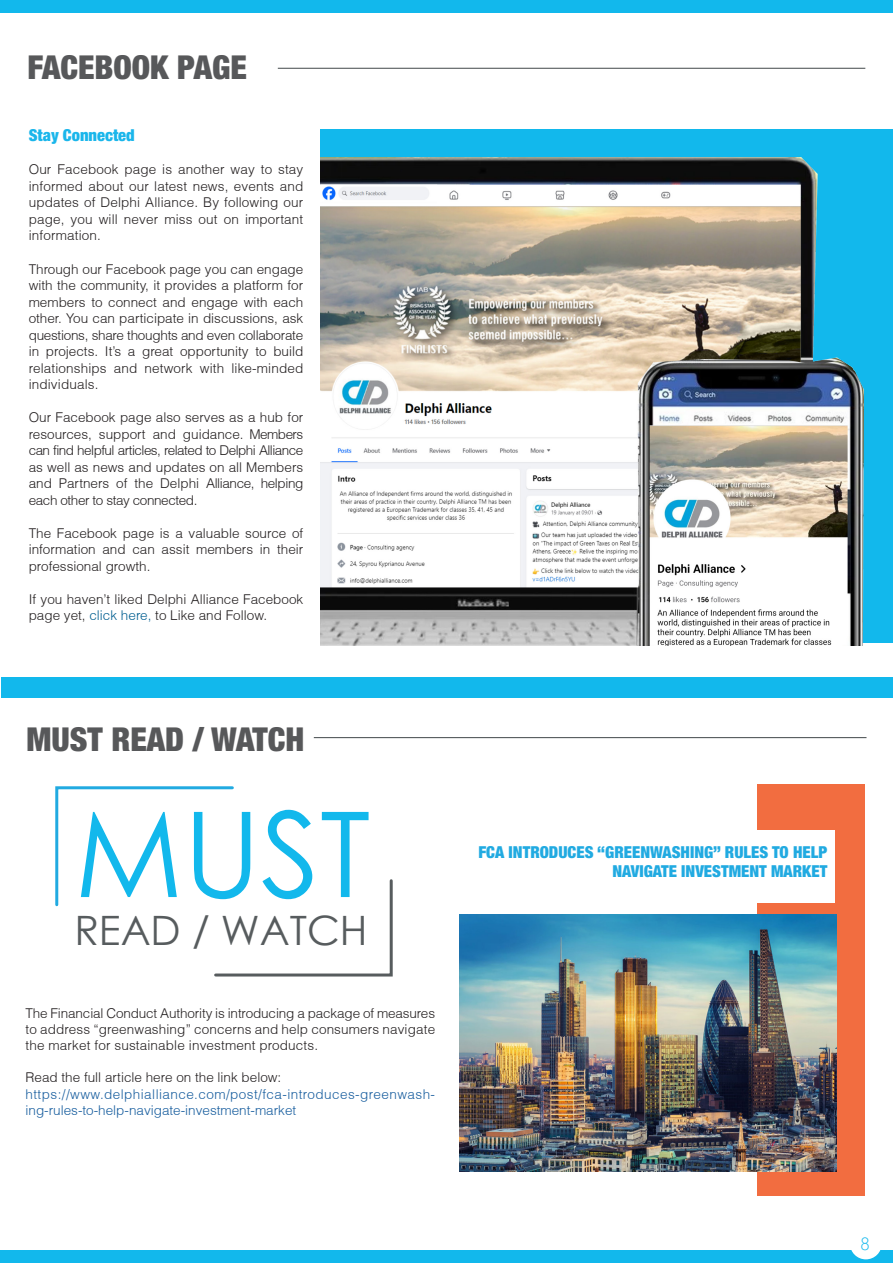
<style>
.page{position:relative;width:893px;height:1263px;background:#fff}
.page>*{position:absolute;margin:0;border:0;box-sizing:border-box;transform-origin:0 0}
.t1{font:118.5px "Century Gothic";color:#12b8ec}
.t2{font:40.5px "Century Gothic";color:#575c5e}
.t3{font:900 condensed 33px "Helvetica Neue LT Std";color:#57585a}
.t4{font:300 18px "Yu Gothic UI";color:#12b8ed}
.t5{font:900 condensed 16.5px/19.8px "Helvetica Neue LT Std";color:#21aae1;text-align:right}
.t6{font:900 condensed 16.5px "Helvetica Neue LT Std";color:#1ab6eb}
.t7{font:300 13.5px/16.5px "Helvetica";color:#231f20;text-align:justify}
.t8{font:300 13.5px/16.2px "Helvetica";letter-spacing:.03em;color:#175d9e}
.s1{color:#005e90}
</style>
<div class="page">
<div style="left:0;top:1250px;width:893px;height:13px;background:#12b8ec"></div>
<div style="left:0;top:0;width:893px;height:13px;background:#12b8ec"></div>
<div style="left:851px;top:1229px;width:30px;height:29px;background:#fff;border-radius:50%"></div>
<div style="left:850px;top:1228px;width:32px;height:31px;border:2px solid #fff;border-radius:50%"></div>
<div style="left:320px;top:130px;width:572px;height:513px;background:#12b8ec"></div>
<div style="left:1px;top:677px;width:891px;height:20px;background:#12b8ec"></div>
<div style="left:757px;top:784px;width:108px;height:412px;background:#f26d40"></div>
<hr style="left:314px;top:737px;width:552px;height:1px;background:#575c5e">
<svg style="left:55px;top:786px;width:338px;height:191px"></svg>
<div style="left:473px;top:830px;width:361px;height:72px;background:#fff"></div>
<img style="left:459px;top:914px;width:378px;height:258px">
<hr style="left:278px;top:68px;width:587px;height:1px;background:#575c5e">
<img style="left:320px;top:157px;width:543px;height:488px">
<hr style="left:892px;top:431px;width:1px;height:256px;background:#1ab6eb">
<p class="t3" style="left:27px;top:47px;width:221px">FACEBOOK PAGE</p>
<p class="t6" style="left:29px;top:125px;width:108px">Stay Connected</p>
<p class="t7" style="left:29px;top:161px;width:276px">Our Facebook page is another way to stay informed about our latest news, events and updates of Delphi Alliance. By following our page, you will never miss out on important information.</p>
<p class="t7" style="left:29px;top:260px;width:276px">Through our Facebook page you can engage with the community, it provides a platform for members to connect and engage with each other. You can participate in discussions, ask questions, share thoughts and even collaborate in projects. It’s a great opportunity to build relationships and network with like-minded individuals.</p>
<p class="t7" style="left:29px;top:409px;width:276px">Our Facebook page also serves as a hub for resources, support and guidance. Members can find helpful articles, related to Delphi Alliance as well as news and updates on all Members and Partners of the Delphi Alliance, helping each other to stay connected.</p>
<p class="t7" style="left:29px;top:524px;width:276px">The Facebook page is a valuable source of information and can assit members in their professional growth.</p>
<p class="t7" style="left:29px;top:590px;width:276px">If you haven’t liked Delphi Alliance Facebook page yet, <span class="s1">click here,</span> to Like and Follow.</p>
<p class="t3" style="left:27px;top:719px;width:279px">MUST READ / WATCH</p>
<p class="t1" style="left:74px;top:771px;width:298px">MUST</p>
<p class="t2" style="left:74px;top:902px;width:295px">READ / WATCH</p>
<p class="t7" style="left:26px;top:1004px;width:411px">The Financial Conduct Authority is introducing a package of measures to address “greenwashing” concerns and help consumers navigate the market for sustainable investment products.</p>
<p class="t7" style="left:26px;top:1069px;width:257px">Read the full article here on the link below:</p>
<p class="t8" style="left:26px;top:1085px;width:411px">https://www.delphialliance.com/post/fca-introduces-greenwash&shy;ing-rules-to-help-navigate-investment-market</p>
<p class="t5" style="left:478px;top:841px;width:350px">FCA INTRODUCES “GREENWASHING” RULES TO HELP<br>NAVIGATE INVESTMENT MARKET</p>
<h3 class="t4" style="left:860px;top:1226px;width:11px">8</h3>
</div>
